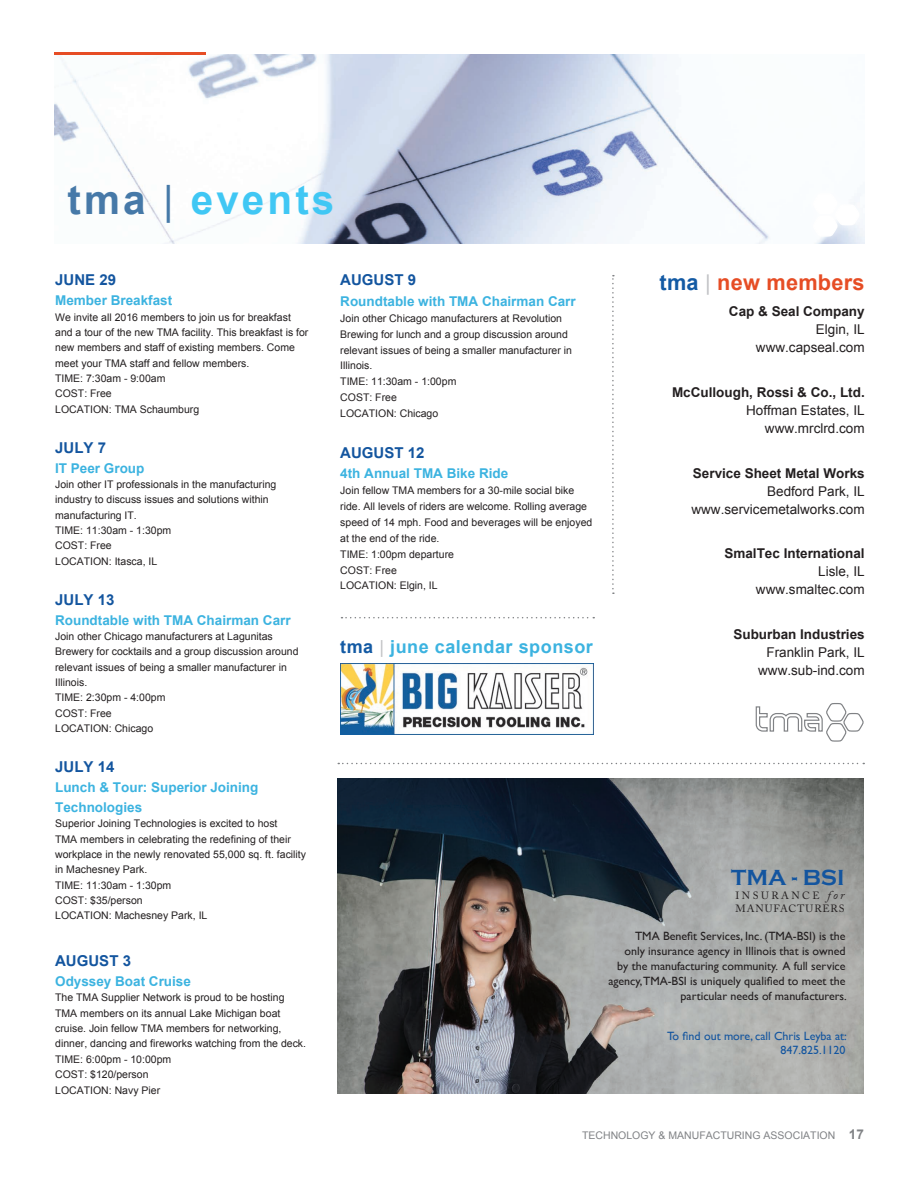
<style>
.page{position:relative;width:918px;height:1188px;background:#fff}
.page>*{position:absolute;margin:0;border:0;box-sizing:border-box;transform-origin:0 0}
.t1{font:700 40.5px "Arial";letter-spacing:.075em;color:#40c7f4}
.t2{font:700 22.5px "Copperplate Gothic";color:#13559f}
.t3{font:700 21.75px "Arial";letter-spacing:.01em;color:#e64d25}
.t4{font:700 18px "Arial";letter-spacing:.03em;color:#3cb3e0}
.t5{font:700 15px "Arial";color:#13559f}
.t6{font:700 13.5px/19.8px "Arial";color:#3cb3e0}
.t7{font:13.5px/18px "Arial";color:#231f20;text-align:right}
.t8{font:700 13.5px "Arial";color:#231f20}
.t9{font:12px/15px "Gill Sans";color:#231f20;text-align:right}
.t10{font:12px/13.5px "Gill Sans";color:#13559f;text-align:right}
.t11{font:10.5px/15.3px "Arial";color:#231f20}
.t12{font:10.5px "Arial";color:#808285}
.t13{font:10.5px/12.6px "Adobe Caslon Pro";letter-spacing:.09em;color:#231f20}
.s1{color:#4679a8}
.s2{font-weight:400;color:#4679a8}
.s3{color:#135aa4}
.s4{font-weight:400;color:#c2c3c6}
.s5{font-style:italic;font-size:12px}
.s6{font-weight:700;font-size:13.5px}
</style>
<div class="page">
<svg style="left:612px;top:275px;width:2px;height:319px"></svg>
<img style="left:54px;top:54px;width:716px;height:189px">
<hr style="left:54px;top:52px;width:151px;height:2px;background:#e64d25">
<div style="left:804px;top:184px;width:65px;height:62px;background:#fff;opacity:.75"></div>
<svg style="left:813px;top:192px;width:49px;height:46px"></svg>
<img style="left:340px;top:664px;width:254px;height:70px">
<svg style="left:338px;top:763px;width:526px;height:1px"></svg>
<img style="left:338px;top:778px;width:526px;height:316px">
<svg style="left:755px;top:703px;width:109px;height:39px"></svg>
<svg style="left:341px;top:617px;width:253px;height:1px"></svg>
<h1 class="t1" style="left:68px;top:173px;width:268px"><span class="s1">tma</span> <span class="s2">|</span> events</h1>
<h3 class="t5" style="left:55px;top:270px;width:62px">JUNE 29</h3>
<h3 class="t3" style="left:660px;top:268px;width:206px"><span class="s3">tma</span> <span class="s4">|</span> new members</h3>
<p class="t6" style="left:55px;top:291px;width:119px">Member Breakfast</p>
<p class="t11" style="left:55px;top:309px;width:255px">We invite all 2016 members to join us for breakfast and a tour of the new TMA facility. This breakfast is for new members and staff of existing members. Come meet your TMA staff and fellow members.<br>TIME: 7:30am - 9:00am<br>COST: Free<br>LOCATION: TMA Schaumburg</p>
<h3 class="t5" style="left:55px;top:438px;width:52px">JULY 7</h3>
<p class="t6" style="left:55px;top:458px;width:91px">IT Peer Group</p>
<p class="t11" style="left:55px;top:477px;width:223px">Join other IT professionals in the manufacturing industry to discuss issues and solutions within manufacturing IT.<br>TIME: 11:30am - 1:30pm<br>COST: Free<br>LOCATION: Itasca, IL</p>
<h3 class="t5" style="left:55px;top:590px;width:61px">JULY 13</h3>
<p class="t6" style="left:55px;top:610px;width:237px">Roundtable with TMA Chairman Carr</p>
<p class="t11" style="left:55px;top:629px;width:245px">Join other Chicago manufacturers at Lagunitas<br>Brewery for cocktails and a group discussion around relevant issues of being a smaller manufacturer in<br>Illinois.<br>TIME: 2:30pm - 4:00pm<br>COST: Free<br>LOCATION: Chicago</p>
<h3 class="t5" style="left:55px;top:757px;width:61px">JULY 14</h3>
<p class="t6" style="left:55px;top:778px;width:205px">Lunch &amp; Tour: Superior Joining<br>Technologies</p>
<p class="t11" style="left:55px;top:816px;width:252px">Superior Joining Technologies is excited to host<br>TMA members in celebrating the redefining of their workplace in the newly renovated 55,000 sq. ft. facility in Machesney Park.<br>TIME: 11:30am - 1:30pm<br>COST: $35/person<br>LOCATION: Machesney Park, IL</p>
<h3 class="t5" style="left:55px;top:951px;width:77px">AUGUST 3</h3>
<p class="t6" style="left:55px;top:972px;width:137px">Odyssey Boat Cruise</p>
<p class="t11" style="left:55px;top:990px;width:252px">The TMA Supplier Network is proud to be hosting TMA members on its annual Lake Michigan boat cruise. Join fellow TMA members for networking, dinner, dancing and fireworks watching from the deck.<br>TIME: 6:00pm - 10:00pm<br>COST: $120/person<br>LOCATION: Navy Pier</p>
<h3 class="t5" style="left:340px;top:270px;width:77px">AUGUST 9</h3>
<p class="t6" style="left:340px;top:292px;width:237px">Roundtable with TMA Chairman Carr</p>
<p class="t11" style="left:340px;top:310px;width:233px;line-height:15.9px">Join other Chicago manufacturers at Revolution<br>Brewing for lunch and a group discussion around relevant issues of being a smaller manufacturer in<br>Illinois.<br>TIME: 11:30am - 1:00pm<br>COST: Free<br>LOCATION: Chicago</p>
<h3 class="t5" style="left:340px;top:443px;width:86px">AUGUST 12</h3>
<p class="t6" style="left:340px;top:464px;width:170px">4th Annual TMA Bike Ride</p>
<p class="t11" style="left:340px;top:483px;width:254px;line-height:15.9px">Join fellow TMA members for a 30-mile social bike ride. All levels of riders are welcome. Rolling average speed of 14 mph. Food and beverages will be enjoyed at the end of the ride.<br>TIME: 1:00pm departure<br>COST: Free<br>LOCATION: Elgin, IL</p>
<p class="t8" style="left:729px;top:302px;width:137px">Cap &amp; Seal Company</p>
<p class="t7" style="left:756px;top:320px;width:110px">Elgin, IL www.capseal.com</p>
<p class="t8" style="left:672px;top:383px;width:194px">McCullough, Rossi &amp; Co., Ltd.</p>
<p class="t7" style="left:746px;top:401px;width:120px">Hoffman Estates, IL www.mrclrd.com</p>
<p class="t8" style="left:693px;top:464px;width:173px">Service Sheet Metal Works</p>
<p class="t7" style="left:691px;top:482px;width:175px">Bedford Park, IL www.servicemetalworks.com</p>
<p class="t8" style="left:724px;top:545px;width:142px">SmalTec International</p>
<p class="t7" style="left:756px;top:563px;width:110px">Lisle, IL www.smaltec.com</p>
<p class="t8" style="left:733px;top:625px;width:133px">Suburban Industries</p>
<p class="t7" style="left:758px;top:644px;width:108px">Franklin Park, IL www.sub-ind.com</p>
<h3 class="t4" style="left:340px;top:635px;width:254px"><span class="s3">tma</span> <span class="s4">|</span> june calendar sponsor</h3>
<h2 class="t2" style="left:731px;top:865px;width:115px">TMA - BSI</h2>
<p class="t13" style="left:735px;top:889px;width:111px">INSURANCE <span class="s5">for<br></span>MANUFACTURERS</p>
<p class="t9" style="left:608px;top:928px;width:240px">TMA Benefit Services, Inc. (TMA-BSI) is the<br>only insurance agency in Illinois that is owned<br>by the manufacturing community. A full service agency,TMA-BSI is uniquely qualified to meet the particular needs of manufacturers.</p>
<p class="t10" style="left:667px;top:1029px;width:181px">To find out more, call Chris Leyba at:<br>847.825.1120</p>
<p class="t12" style="left:582px;top:1128px;width:283px">TECHNOLOGY &amp; MANUFACTURING ASSOCIATION <span class="s6">17</span></p>
</div>
